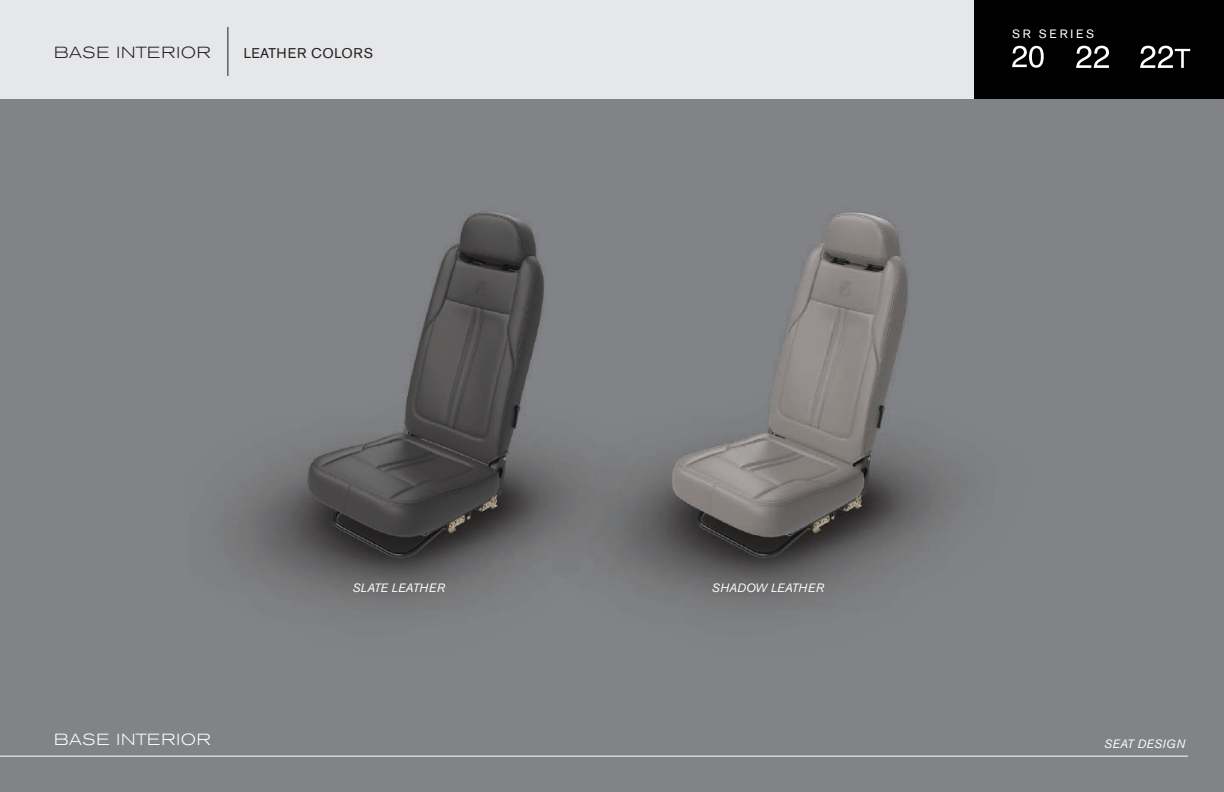
<style>
.page{position:relative;width:1224px;height:792px;background:#fff}
.page>*{position:absolute;margin:0;border:0;box-sizing:border-box;transform-origin:0 0}
.t1{font:300 expanded 16px "Akzidenz Grotesk BE";letter-spacing:.06em;color:#fff}
.t2{font:300 expanded 16px "Akzidenz Grotesk BE";letter-spacing:.06em;color:#231f20}
.t3{font:14px "Akzidenz Grotesk BE";letter-spacing:.05em;color:#231f20}
.t4{font:italic 12px "Akzidenz Grotesk BE";color:#fff}
.t5{font:italic 12px "Akzidenz Grotesk BE";letter-spacing:.03em;color:#fff}
.t6{font:12px "Akzidenz Grotesk BE";letter-spacing:.23em;color:#fff}
</style>
<div class="page">
<img style="left:0;top:98px;width:1224px;height:694px">
<hr style="left:0;top:756px;width:1188px;height:1px;background:#fff">
<div style="left:0;top:0;width:976px;height:98px;background:#e6e7e9"></div>
<div style="left:975px;top:0;width:249px;height:98px;background:#000"></div>
<svg style="left:1012px;top:46px;width:32px;height:22px"></svg>
<svg style="left:1076px;top:46px;width:33px;height:22px"></svg>
<svg style="left:1140px;top:46px;width:50px;height:22px"></svg>
<hr style="left:228px;top:27px;width:1px;height:49px;background:#231f20">
<h1 class="t2" style="left:54px;top:43px;width:158px">BASE INTERIOR</h1>
<p class="t3" style="left:244px;top:45px;width:131px">LEATHER COLORS</p>
<p class="t6" style="left:1012px;top:27px;width:83px">SR SERIES</p>
<p class="t4" style="left:352px;top:580px;width:94px">SLATE LEATHER</p>
<p class="t4" style="left:712px;top:580px;width:113px">SHADOW LEATHER</p>
<h1 class="t1" style="left:54px;top:730px;width:158px">BASE INTERIOR</h1>
<p class="t5" style="left:1104px;top:737px;width:83px">SEAT DESIGN</p>
</div>
